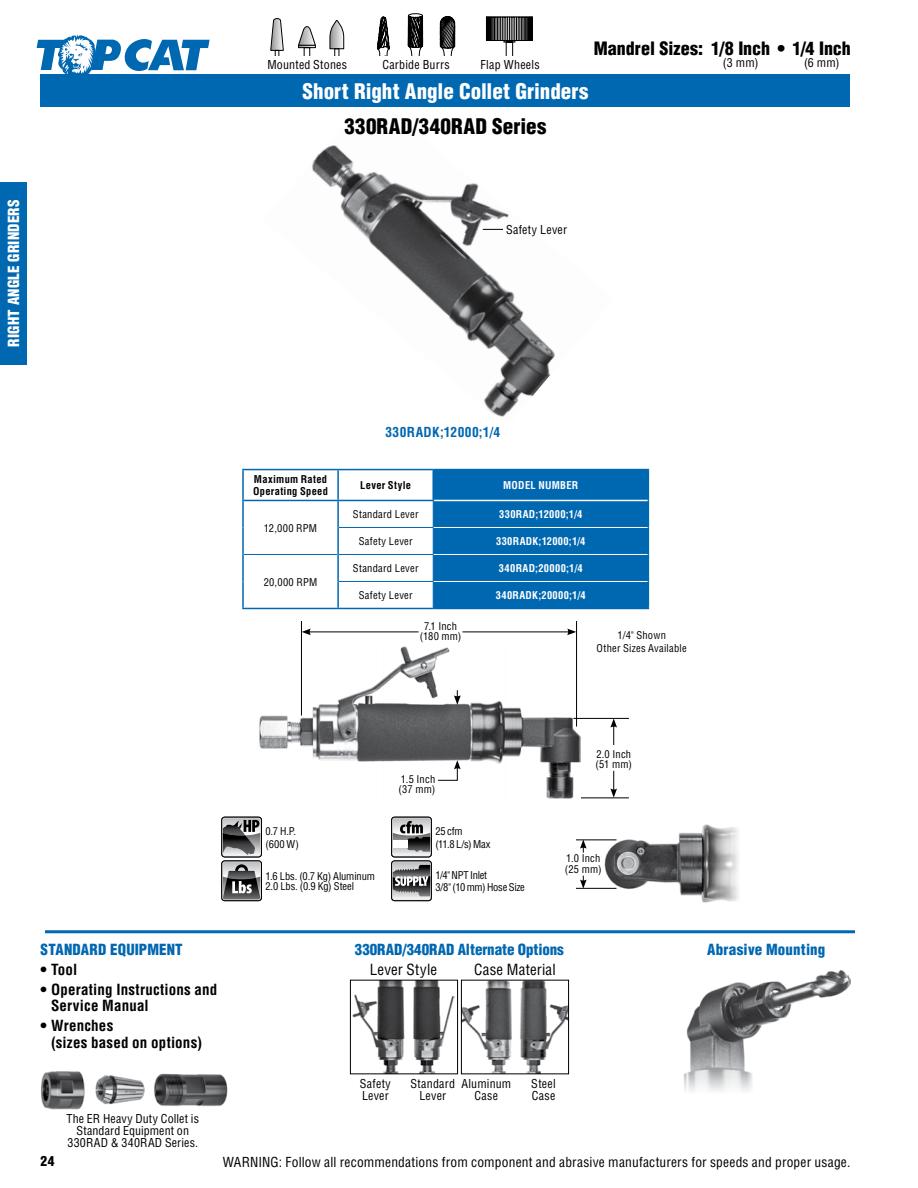
<style>
.page{position:relative;width:918px;height:1188px;background:#fff}
.page>*{position:absolute;margin:0;border:0;box-sizing:border-box;transform-origin:0 0}
.t1{font:900 condensed 21px "Helvetica";color:#fff}
.t2{font:900 condensed 21px "Helvetica";letter-spacing:.01em;color:#000}
.t3{font:900 condensed 18px "Helvetica";color:#000}
.t4{font:700 condensed 15px/16.5px "Helvetica";letter-spacing:.01em;color:#000}
.t5{font:900 condensed 15px "Helvetica";letter-spacing:.005em;color:#0067b1}
.t6{font:condensed 15px "Helvetica";letter-spacing:.015em;color:#000}
.t7{font:900 condensed 15px "Helvetica";letter-spacing:.01em;color:#fff}
.t8{font:condensed 13.5px "Helvetica";letter-spacing:.015em;color:#000}
.t9{font:700 condensed 13.5px "Helvetica";letter-spacing:.03em;color:#0067b1}
.t10{font:900 condensed 13.5px "Helvetica";color:#000}
.t11{font:condensed 12px/12px "Helvetica";letter-spacing:.02em;color:#000;text-align:center}
.t12{font:condensed 10.5px/10.5px "Helvetica";letter-spacing:.02em;color:#000}
.t13{font:700 condensed 10.5px "Helvetica";letter-spacing:.03em;color:#fff}
.t14{font:condensed 10.5px/10.5px "Helvetica";letter-spacing:-.01em;color:#000}
.t15{font:700 condensed 10.5px/12px "Helvetica";letter-spacing:.025em;color:#000}
.t16{font:condensed 10.5px/12.6px "Helvetica";letter-spacing:-.03em;color:#000}
.t17{font:condensed 10.5px/12.6px "Helvetica";letter-spacing:-.02em;color:#000}
</style>
<div class="page">
<img style="left:603px;top:824px;width:135px;height:79px">
<img style="left:311px;top:145px;width:244px;height:272px">
<hr style="left:574px;top:798px;width:55px;height:1px;background:#000">
<img style="left:259px;top:646px;width:321px;height:153px">
<hr style="left:301px;top:621px;width:1px;height:95px;background:#000">
<hr style="left:576px;top:621px;width:1px;height:106px;background:#000">
<svg style="left:454px;top:690px;width:7px;height:15px"></svg>
<svg style="left:437px;top:760px;width:24px;height:21px"></svg>
<hr style="left:573px;top:718px;width:56px;height:1px;background:#000">
<svg style="left:610px;top:718px;width:7px;height:27px"></svg>
<svg style="left:610px;top:771px;width:7px;height:27px"></svg>
<hr style="left:308px;top:632px;width:111px;height:1px;background:#000">
<svg style="left:302px;top:629px;width:9px;height:6px"></svg>
<hr style="left:462px;top:632px;width:108px;height:1px;background:#000">
<svg style="left:567px;top:629px;width:9px;height:6px"></svg>
<div style="left:40px;top:74px;width:810px;height:33px;background:#0067b1"></div>
<svg style="left:37px;top:34px;width:173px;height:40px"></svg>
<svg style="left:483px;top:229px;width:20px;height:1px"></svg>
<hr style="left:242px;top:469px;width:96px;height:1px;background:#0067b1">
<hr style="left:242px;top:470px;width:2px;height:30px;background:#0067b1">
<hr style="left:338px;top:469px;width:95px;height:1px;background:#0067b1">
<hr style="left:337px;top:470px;width:2px;height:30px;background:#0067b1">
<hr style="left:433px;top:469px;width:216px;height:1px;background:#0067b1">
<hr style="left:432px;top:470px;width:2px;height:30px;background:#0067b1">
<hr style="left:242px;top:500px;width:96px;height:1px;background:#0067b1">
<hr style="left:242px;top:501px;width:2px;height:26px;background:#0067b1">
<hr style="left:242px;top:527px;width:2px;height:27px;background:#0067b1">
<hr style="left:338px;top:500px;width:96px;height:1px;background:#0067b1">
<hr style="left:242px;top:554px;width:2px;height:27px;background:#0067b1">
<hr style="left:242px;top:581px;width:2px;height:27px;background:#0067b1">
<hr style="left:242px;top:608px;width:96px;height:1px;background:#0067b1">
<hr style="left:338px;top:608px;width:95px;height:1px;background:#0067b1">
<hr style="left:433px;top:608px;width:216px;height:1px;background:#0067b1">
<hr style="left:339px;top:527px;width:95px;height:1px;background:#0067b1">
<hr style="left:244px;top:554px;width:93px;height:1px;background:#0067b1">
<hr style="left:339px;top:554px;width:95px;height:1px;background:#0067b1">
<hr style="left:339px;top:581px;width:95px;height:1px;background:#0067b1">
<div style="left:433px;top:470px;width:216px;height:138px;background:#0067b1"></div>
<hr style="left:434px;top:554px;width:214px;height:1px;background:#fff">
<hr style="left:434px;top:581px;width:214px;height:1px;background:#fff">
<hr style="left:337px;top:501px;width:2px;height:26px;background:#0067b1">
<hr style="left:337px;top:527px;width:2px;height:27px;background:#0067b1">
<hr style="left:337px;top:554px;width:2px;height:27px;background:#0067b1">
<hr style="left:337px;top:581px;width:2px;height:27px;background:#0067b1">
<svg style="left:271px;top:18px;width:13px;height:38px"></svg>
<svg style="left:298px;top:14px;width:235px;height:42px"></svg>
<img style="left:684px;top:970px;width:167px;height:121px">
<hr style="left:45px;top:930px;width:810px;height:3px;background:#0067b1">
<div style="left:221px;top:817px;width:41px;height:40px;border:1px solid #000;border-radius:3px"></div>
<svg style="left:223px;top:818px;width:37px;height:38px"></svg>
<div style="left:391px;top:817px;width:41px;height:40px;border:1px solid #000;border-radius:3px"></div>
<svg style="left:393px;top:818px;width:37px;height:38px"></svg>
<div style="left:393px;top:840px;width:15px;height:8px;background:#fff"></div>
<div style="left:221px;top:861px;width:41px;height:40px;border:1px solid #000;border-radius:3px"></div>
<svg style="left:223px;top:862px;width:37px;height:37px"></svg>
<div style="left:391px;top:861px;width:41px;height:40px;border:1px solid #000;border-radius:3px"></div>
<svg style="left:393px;top:862px;width:37px;height:37px"></svg>
<hr style="left:576px;top:888px;width:40px;height:1px;background:#000">
<hr style="left:576px;top:840px;width:40px;height:1px;background:#000">
<svg style="left:580px;top:840px;width:7px;height:13px"></svg>
<svg style="left:580px;top:876px;width:7px;height:13px"></svg>
<img style="left:463px;top:982px;width:104px;height:90px">
<div style="left:461px;top:980px;width:108px;height:94px;border:1px solid #000"></div>
<img style="left:353px;top:982px;width:102px;height:90px">
<div style="left:350px;top:980px;width:108px;height:94px;border:1px solid #000"></div>
<img style="left:41px;top:1071px;width:187px;height:39px">
<div style="left:0;top:182px;width:27px;height:182px;background:#0067b1"></div>
<p class="t7" style="left:4px;top:347px;width:148px;rotate:-90deg">RIGHT ANGLE GRINDERS</p>
<h2 class="t3" style="left:594px;top:37px;width:259px">Mandrel Sizes: 1/8 Inch • 1/4 Inch</h2>
<p class="t11" style="left:267px;top:58px;width:81px">Mounted Stones</p>
<p class="t11" style="left:382px;top:58px;width:69px">Carbide Burrs</p>
<p class="t11" style="left:481px;top:58px;width:61px">Flap Wheels</p>
<p class="t11" style="left:723px;top:56px;width:37px">(3 mm)</p>
<p class="t11" style="left:804px;top:56px;width:37px">(6 mm)</p>
<h1 class="t1" style="left:303px;top:78px;width:287px">Short Right Angle Collet Grinders</h1>
<h1 class="t2" style="left:345px;top:113px;width:203px">330RAD/340RAD Series</h1>
<p class="t11" style="left:506px;top:223px;width:62px">Safety Lever</p>
<p class="t9" style="left:385px;top:424px;width:116px">330RADK;12000;1/4</p>
<p class="t15" style="left:253px;top:473px;width:76px">Maximum Rated<br>Operating Speed</p>
<p class="t15" style="left:360px;top:479px;width:52px">Lever Style</p>
<p class="t13" style="left:503px;top:479px;width:60px">Mode l Number</p>
<p class="t12" style="left:264px;top:522px;width:55px">12,000 RPM</p>
<p class="t12" style="left:353px;top:509px;width:67px">Standard Lever</p>
<p class="t13" style="left:499px;top:508px;width:85px">330RAD;12000;1/4</p>
<p class="t12" style="left:359px;top:536px;width:55px">Safety Lever</p>
<p class="t13" style="left:496px;top:535px;width:91px">330RADK;12000;1/4</p>
<p class="t12" style="left:264px;top:576px;width:55px">20,000 RPM</p>
<p class="t12" style="left:353px;top:563px;width:67px">Standard Lever</p>
<p class="t13" style="left:499px;top:562px;width:85px">340RAD;20000;1/4</p>
<p class="t12" style="left:359px;top:590px;width:55px">Safety Lever</p>
<p class="t13" style="left:496px;top:589px;width:92px">340RADK;20000;1/4</p>
<p class="t12" style="left:420px;top:620px;width:43px;text-align:center">7.1 Inch (180 mm)</p>
<p class="t12" style="left:597px;top:629px;width:92px;line-height:12.6px;text-align:center">1/4" Shown<br>Other Sizes Available</p>
<p class="t12" style="left:399px;top:774px;width:38px">1.5 Inch (37 mm)</p>
<p class="t12" style="left:266px;top:825px;width:35px;line-height:12.6px">0.7 H.P. (600 W)</p>
<p class="t17" style="left:435px;top:825px;width:57px">25 cfm<br>(11.8 L/s) Max</p>
<p class="t14" style="left:266px;top:871px;width:111px">1.6 Lbs. (0.7 Kg) Aluminum<br>2.0 Lbs. (0.9 Kg) Steel</p>
<p class="t16" style="left:435px;top:868px;width:91px">1/4" NPT Inlet<br>3/8" (10 mm) Hose Size</p>
<p class="t12" style="left:596px;top:749px;width:38px">2.0 Inch (51 mm)</p>
<p class="t12" style="left:565px;top:853px;width:38px">1.0 Inch (25 mm)</p>
<p class="t5" style="left:41px;top:940px;width:144px">STANDARD EQUIPMENT</p>
<p class="t5" style="left:355px;top:940px;width:210px">330RAD/340RAD Alternate Options</p>
<p class="t5" style="left:707px;top:940px;width:120px">Abrasive Mounting</p>
<p class="t4" style="left:41px;top:961px;width:38px">• Tool</p>
<p class="t4" style="left:51px;top:981px;width:168px;text-indent:-10px">• Operating Instructions and<br>Service Manual</p>
<p class="t4" style="left:51px;top:1017px;width:152px;text-indent:-11px">• Wrenches<br>(sizes based on options)</p>
<p class="t6" style="left:370px;top:961px;width:69px">Lever Style</p>
<p class="t6" style="left:474px;top:961px;width:83px">Case Material</p>
<p class="t11" style="left:67px;top:1113px;width:134px">The ER Heavy Duty Collet is<br>Standard Equipment on<br>330RAD &amp; 340RAD Series.</p>
<p class="t11" style="left:360px;top:1078px;width:33px;text-align:left">Safety<br>Lever</p>
<p class="t11" style="left:410px;top:1078px;width:46px">Standard<br>Lever</p>
<p class="t11" style="left:461px;top:1078px;width:51px">Aluminum<br>Case</p>
<p class="t11" style="left:531px;top:1078px;width:26px;text-align:left">Steel<br>Case</p>
<p class="t10" style="left:40px;top:1153px;width:15px">24</p>
<p class="t8" style="left:223px;top:1153px;width:629px">WARNING: Follow all recommendations from component and abrasive manufacturers for speeds and proper usage.</p>
</div>
